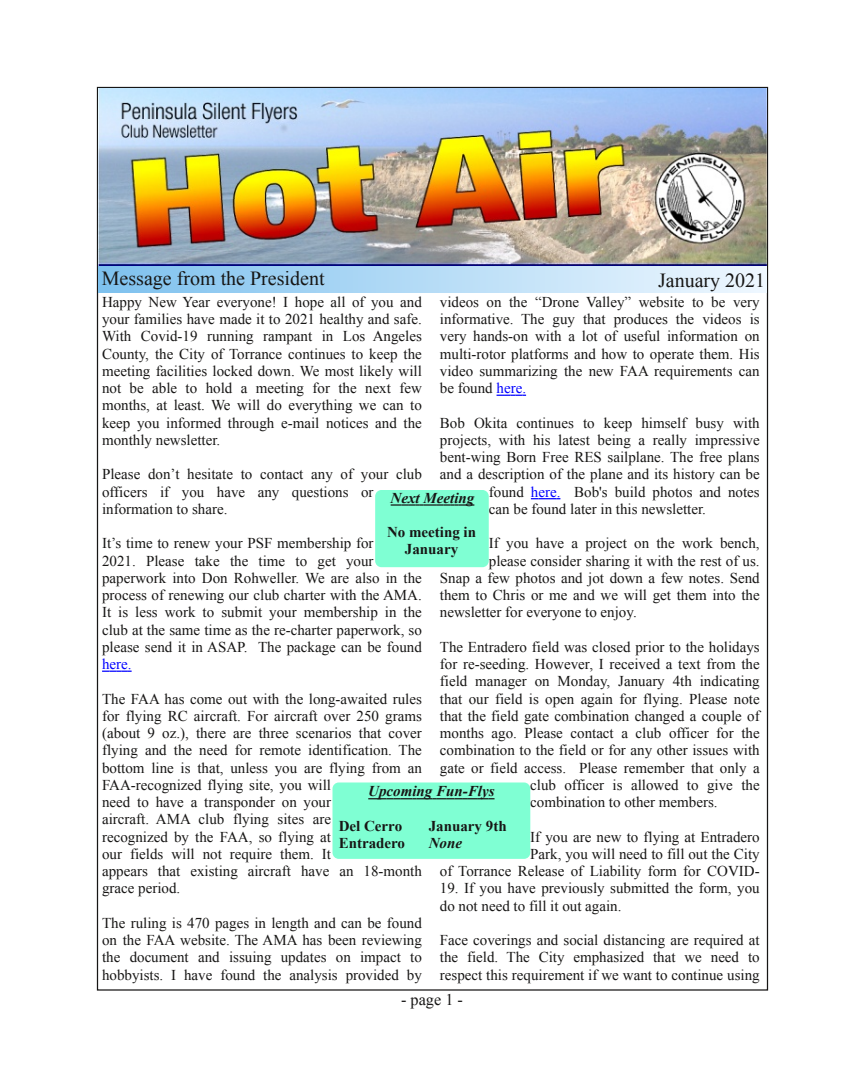
<style>
.page{position:relative;width:865px;height:1090px;background:#fff}
.page>*{position:absolute;margin:0;border:0;box-sizing:border-box;transform-origin:0 0}
.t1{font:20px "Times New Roman";color:#171615}
.t2{font:16.25px "Times New Roman";color:#171615}
.t3{font:15px/17.2px "Times New Roman";color:#171615;text-align:justify}
.t4{font:700 15px/17.2px "Times New Roman";color:#171615;text-align:center}
.t5{font:italic 700 15px "Times New Roman";color:#171615}
.t6{font:15px "Times New Roman";color:#00f}
.s1{color:#00f}
</style>
<div class="page">
<img style="left:98px;top:89px;width:668px;height:177px">
<div style="left:98px;top:266px;width:668px;height:27px;background:linear-gradient(to right,#7dc1ee,#eff7ff)"></div>
<svg style="left:102px;top:671px;width:30px;height:1px"></svg>
<svg style="left:497px;top:395px;width:29px;height:1px"></svg>
<svg style="left:531px;top:498px;width:29px;height:1px"></svg>
<div style="left:375px;top:490px;width:114px;height:77px;background:#7fffd3;border-radius:6px"></div>
<svg style="left:391px;top:504px;width:83px;height:2px"></svg>
<div style="left:332px;top:782px;width:198px;height:77px;background:#7fffd3;border-radius:6px"></div>
<svg style="left:368px;top:798px;width:127px;height:1px"></svg>
<h1 class="t1" style="left:102px;top:267px;width:224px">Message from the President</h1>
<h1 class="t1" style="left:658px;top:269px;width:109px">January 2021</h1>
<p class="t3" style="left:102px;top:293px;width:321px">Happy New Year everyone! I hope all of you and your families have made it to 2021 healthy and safe.<br>With Covid-19 running rampant in Los Angeles County, the City of Torrance continues to keep the meeting facilities locked down. We most likely will not be able to hold a meeting for the next few months, at least. We will do everything we can to keep you informed through e-mail notices and the monthly newsletter.</p>
<p class="t3" style="left:102px;top:466px;width:321px;text-align:left">Please don’t hesitate to contact any of your club officers if you have any questions or information to share.</p>
<p class="t3" style="left:102px;top:535px;width:321px;text-align:left">It’s time to renew your PSF membership for<br>2021. Please take the time to get your paperwork into Don Rohweller. We are also in the process of renewing our club charter with the AMA.<br>It is less work to submit your membership in the club at the same time as the re-charter paperwork, so please send it in ASAP. The package can be found</p>
<p class="t6" style="left:102px;top:656px;width:31px">here.</p>
<p class="t3" style="left:102px;top:690px;width:321px;text-align:left">The FAA has come out with the long-awaited rules for flying RC aircraft. For aircraft over 250 grams (about 9 oz.), there are three scenarios that cover flying and the need for remote identification. The bottom line is that, unless you are flying from an FAA-recognized flying site, you will<br>need to have a transponder on your<br>aircraft. AMA club flying sites are<br>recognized by the FAA, so flying at<br>our fields will not require them. It<br>appears that existing aircraft have an 18-month grace period.</p>
<p class="t3" style="left:102px;top:914px;width:321px">The ruling is 470 pages in length and can be found on the FAA website. The AMA has been reviewing the document and issuing updates on impact to hobbyists. I have found the analysis provided by</p>
<p class="t3" style="left:440px;top:293px;width:321px">videos on the “Drone Valley” website to be very informative. The guy that produces the videos is very hands-on with a lot of useful information on multi-rotor platforms and how to operate them. His video summarizing the new FAA requirements can be found <span class="s1">here.</span></p>
<p class="t3" style="left:440px;top:414px;width:321px">Bob Okita continues to keep himself busy with</p>
<p class="t3" style="left:440px;top:431px;width:321px">projects, with his latest being a really impressive</p>
<p class="t3" style="left:440px;top:449px;width:321px">bent-wing Born Free RES sailplane. The free plans</p>
<p class="t3" style="left:440px;top:466px;width:321px">and a description of the plane and its history can be</p>
<p class="t3" style="left:489px;top:483px;width:272px">found <span class="s1">here.</span> Bob's build photos and notes</p>
<p class="t3" style="left:489px;top:500px;width:219px">can be found later in this newsletter.</p>
<p class="t3" style="left:489px;top:535px;width:272px">If you have a project on the work bench,</p>
<p class="t3" style="left:489px;top:552px;width:272px">please consider sharing it with the rest of us.</p>
<p class="t3" style="left:440px;top:569px;width:321px">Snap a few photos and jot down a few notes. Send</p>
<p class="t3" style="left:440px;top:587px;width:321px">them to Chris or me and we will get them into the</p>
<p class="t3" style="left:440px;top:604px;width:198px">newsletter for everyone to enjoy.</p>
<p class="t3" style="left:440px;top:638px;width:321px">The Entradero field was closed prior to the holidays</p>
<p class="t3" style="left:440px;top:656px;width:321px">for re-seeding. However, I received a text from the</p>
<p class="t3" style="left:440px;top:673px;width:321px">field manager on Monday, January 4th indicating</p>
<p class="t3" style="left:440px;top:690px;width:321px">that our field is open again for flying. Please note</p>
<p class="t3" style="left:440px;top:707px;width:321px">that the field gate combination changed a couple of</p>
<p class="t3" style="left:440px;top:725px;width:321px">months ago. Please contact a club officer for the</p>
<p class="t3" style="left:440px;top:742px;width:321px">combination to the field or for any other issues with</p>
<p class="t3" style="left:440px;top:759px;width:321px">gate or field access. Please remember that only a</p>
<p class="t3" style="left:530px;top:776px;width:231px">club officer is allowed to give the</p>
<p class="t3" style="left:530px;top:794px;width:189px">combination to other members.</p>
<p class="t3" style="left:440px;top:828px;width:321px;text-align:right">If you are new to flying at Entradero<br>Park, you will need to fill out the City<br>of Torrance Release of Liability form for COVID-</p>
<p class="t3" style="left:440px;top:880px;width:321px">19. If you have previously submitted the form, you do not need to fill it out again.</p>
<p class="t3" style="left:440px;top:931px;width:321px">Face coverings and social distancing are required at the field. The City emphasized that we need to respect this requirement if we want to continue using</p>
<p class="t5" style="left:391px;top:489px;width:85px">Next Meeting</p>
<p class="t4" style="left:387px;top:523px;width:91px">No meeting in<br>January</p>
<p class="t5" style="left:368px;top:783px;width:128px">Upcoming Fun-Flys</p>
<p class="t4" style="left:339px;top:817px;width:65px">Del Cerro</p>
<p class="t4" style="left:429px;top:817px;width:79px">January 9th</p>
<p class="t4" style="left:339px;top:834px;width:68px">Entradero</p>
<p class="t5" style="left:429px;top:835px;width:35px">None</p>
<p class="t2" style="left:401px;top:990px;width:63px">- page 1 -</p>
</div>
